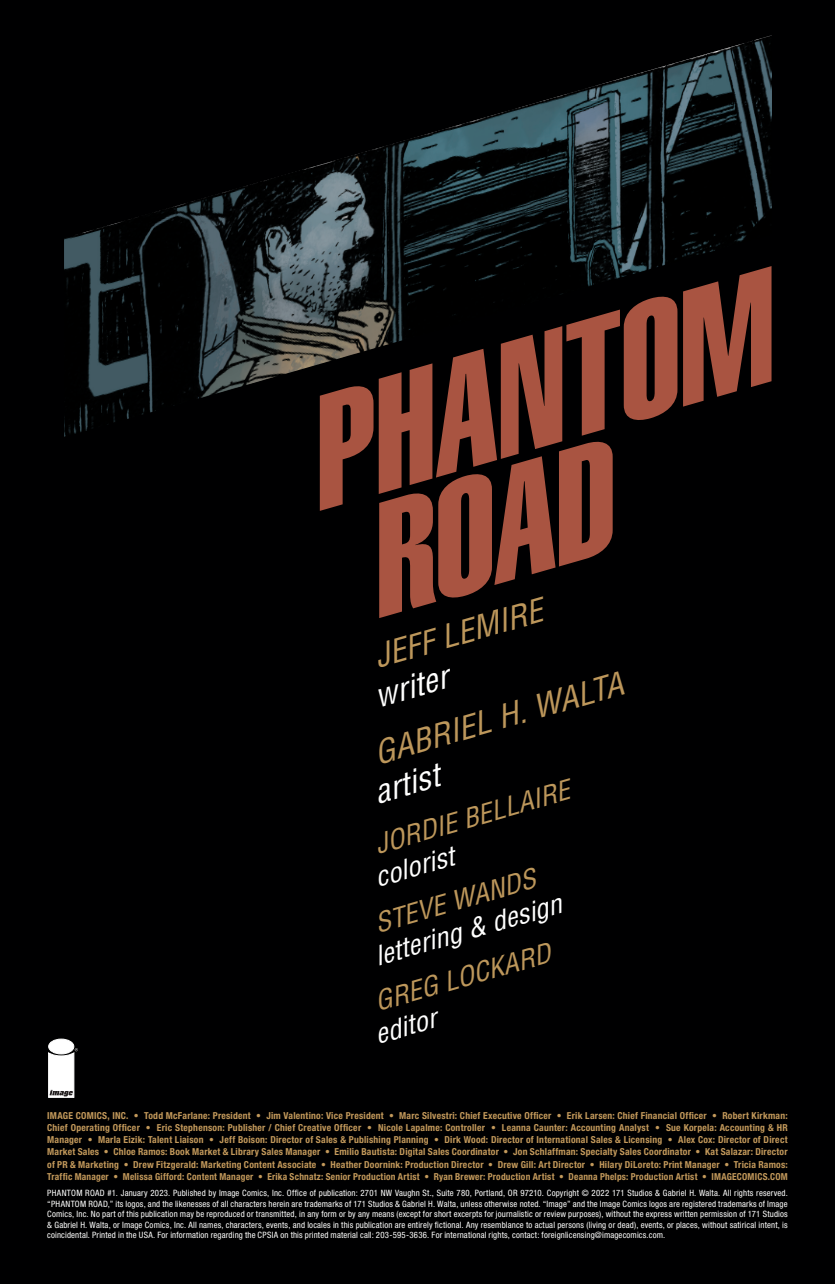
<style>
.page{position:relative;width:835px;height:1284px;background:#000001}
.page>*{position:absolute;margin:0;border:0;box-sizing:border-box;transform-origin:0 0}
.t1{font:italic condensed 31.5px "Helvetica";color:#bd975b;scale:1.05 1}
.t2{font:italic condensed 31.5px "Helvetica";color:#fff;scale:1.05 1}
.t3{font:italic condensed 26.25px "Helvetica";color:#bd975b;scale:1.05 1}
.t4{font:italic condensed 26.25px "Helvetica";color:#fff;scale:1.05 1}
.t5{font:700 condensed 9.62px/12.2px "Helvetica Neue LT Std";letter-spacing:.025em;color:#c3995b;text-align:justify}
.t6{font:condensed 8.75px/10.5px "Helvetica Neue LT Std";letter-spacing:.015em;color:#fff;text-align:justify}
</style>
<div class="page">
<svg style="left:320px;top:437px;width:52px;height:74px"></svg>
<svg style="left:379px;top:437px;width:234px;height:181px"></svg>
<img style="left:64px;top:35px;width:708px;height:402px">
<div style="left:49px;top:1039px;width:25px;height:15px;background:#fff;border-radius:50%"></div>
<div style="left:48px;top:1038px;width:26px;height:16px;border:1px solid #fff;border-radius:50%"></div>
<svg style="left:48px;top:1048px;width:30px;height:50px"></svg>
<h1 class="t1" style="left:369px;top:638px;width:167px;rotate:-16deg">JEFF LEMIRE</h1>
<h1 class="t2" style="left:369px;top:678px;width:73px;rotate:-16deg">writer</h1>
<h1 class="t1" style="left:369px;top:734px;width:246px;rotate:-16deg">GABRIEL H. WALTA</h1>
<h1 class="t2" style="left:369px;top:774px;width:64px;rotate:-16deg">artist</h1>
<h2 class="t3" style="left:371px;top:829px;width:193px;rotate:-16deg">JORDIE BELLAIRE</h2>
<h2 class="t4" style="left:371px;top:862px;width:79px;rotate:-16deg">colorist</h2>
<h2 class="t3" style="left:371px;top:908px;width:159px;rotate:-16deg">STEVE WANDS</h2>
<h2 class="t4" style="left:371px;top:940px;width:185px;rotate:-16deg">lettering &amp; design</h2>
<h2 class="t3" style="left:371px;top:986px;width:174px;rotate:-16deg">GREG LOCKARD</h2>
<h2 class="t4" style="left:371px;top:1019px;width:61px;rotate:-16deg">editor</h2>
<p class="t5" style="left:47px;top:1109px;width:742px">IMAGE COMICS, INC. • Todd McFarlane: President • Jim Valentino: Vice President • Marc Silvestri: Chief Executive Officer • Erik Larsen: Chief Financial Officer • Robert Kirkman:<br>Chief Operating Officer • Eric Stephenson: Publisher / Chief Creative Officer • Nicole Lapalme: Controller • Leanna Caunter: Accounting Analyst • Sue Korpela: Accounting &amp; HR Manager • Marla Eizik: Talent Liaison • Jeff Boison: Director of Sales &amp; Publishing Planning • Dirk Wood: Director of International Sales &amp; Licensing • Alex Cox: Director of Direct Market Sales • Chloe Ramos: Book Market &amp; Library Sales Manager • Emilio Bautista: Digital Sales Coordinator • Jon Schlaffman: Specialty Sales Coordinator • Kat Salazar: Director of PR &amp; Marketing • Drew Fitzgerald: Marketing Content Associate • Heather Doornink: Production Director • Drew Gill: Art Director • Hilary DiLoreto: Print Manager • Tricia Ramos:<br>Traffic Manager • Melissa Gifford: Content Manager • Erika Schnatz: Senior Production Artist • Ryan Brewer: Production Artist • Deanna Phelps: Production Artist • IMAGECOMICS.COM</p>
<p class="t6" style="left:47px;top:1187px;width:742px">PHANTOM ROAD #1. January 2023. Published by Image Comics, Inc. Office of publication: 2701 NW Vaughn St., Suite 780, Portland, OR 97210. Copyright © 2022 171 Studios &amp; Gabriel H. Walta. All rights reserved. “PHANTOM ROAD,” its logos, and the likenesses of all characters herein are trademarks of 171 Studios &amp; Gabriel H. Walta, unless otherwise noted. “Image” and the Image Comics logos are registered trademarks of Image Comics, Inc. No part of this publication may be reproduced or transmitted, in any form or by any means (except for short excerpts for journalistic or review purposes), without the express written permission of 171 Studios &amp; Gabriel H. Walta, or Image Comics, Inc. All names, characters, events, and locales in this publication are entirely fictional. Any resemblance to actual persons (living or dead), events, or places, without satirical intent, is coincidental. Printed in the USA. For information regarding the CPSIA on this printed material call: 203-595-3636. For international rights, contact: foreignlicensing@imagecomics.com.</p>
</div>
